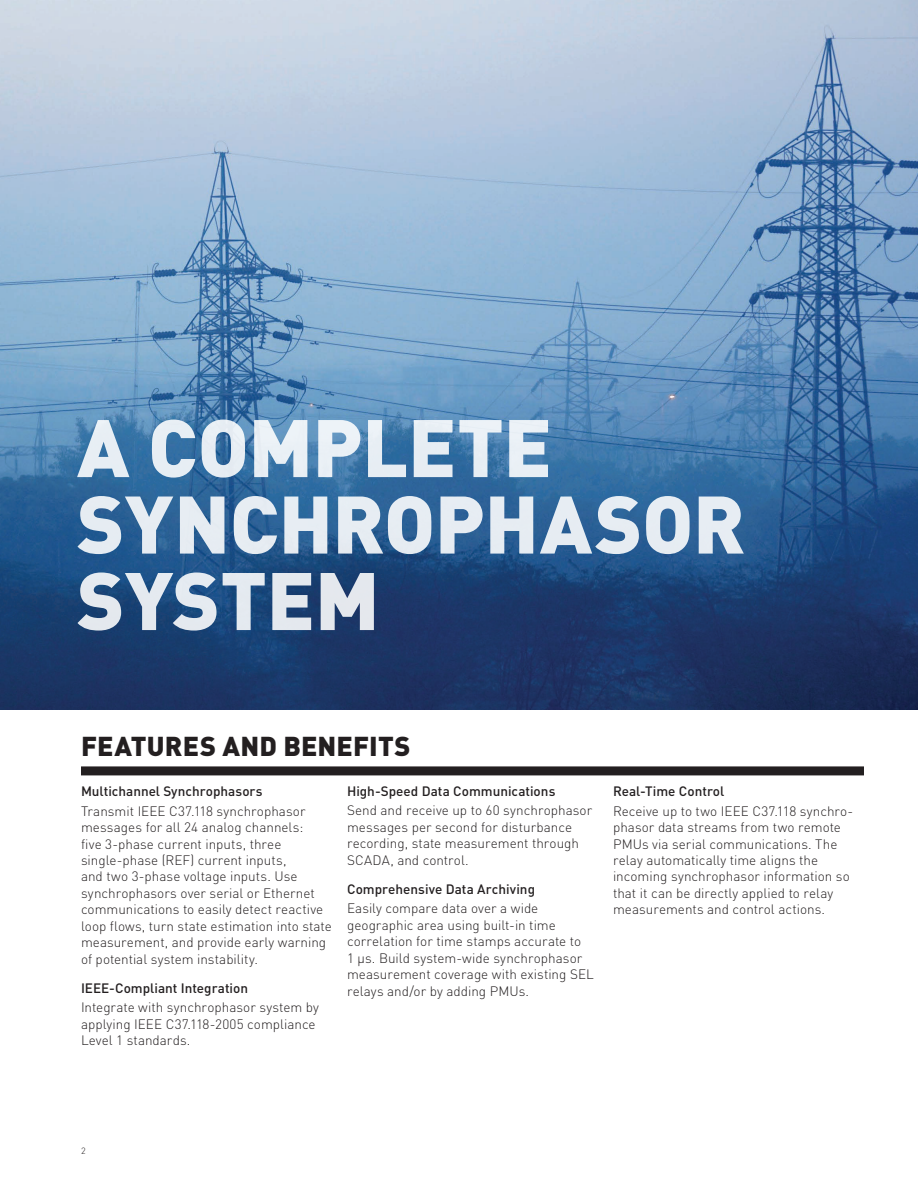
<style>
.page{position:relative;width:918px;height:1188px;background:#fff}
.page>*{position:absolute;margin:0;border:0;box-sizing:border-box;transform-origin:0 0}
.t1{font:900 80.1px/76.5px "DINOT";letter-spacing:-.005em;color:#fff}
.t2{font:900 27px "DINOT";letter-spacing:.005em;color:#231f20}
.t3{font:300 13.5px/16.5px "DINOT";color:#231f20}
.t4{font:500 13.5px "DINOT";color:#231f20}
.t5{font:300 9px "DINOT";color:#231f20}
</style>
<div class="page">
<img style="left:0;top:0;width:918px;height:710px">
<div style="left:81px;top:766px;width:783px;height:9px;background:#231f20"></div>
<h1 class="t1" style="left:77px;top:407px;width:670px">A COMPLETE<br>SYNCHROPHASOR<br>SYSTEM</h1>
<h2 class="t2" style="left:81px;top:728px;width:331px">FEATURES AND BENEFITS</h2>
<p class="t4" style="left:81px;top:783px;width:183px">Multichannel Synchrophasors</p>
<p class="t3" style="left:81px;top:802px;width:252px">Transmit IEEE C37.118 synchrophasor messages for all 24 analog channels:<br>five 3-phase current inputs, three single-phase (REF) current inputs,<br>and two 3-phase voltage inputs. Use synchrophasors over serial or Ethernet communications to easily detect reactive loop flows, turn state estimation into state measurement, and provide early warning of potential system instability.</p>
<p class="t4" style="left:81px;top:980px;width:169px">IEEE-Compliant Integration</p>
<p class="t3" style="left:81px;top:999px;width:240px">Integrate with synchrophasor system by applying IEEE C37.118-2005 compliance<br>Level 1 standards.</p>
<p class="t4" style="left:347px;top:783px;width:210px">High-Speed Data Communications</p>
<p class="t3" style="left:347px;top:802px;width:247px">Send and receive up to 60 synchrophasor messages per second for disturbance recording, state measurement through SCADA, and control.</p>
<p class="t4" style="left:347px;top:881px;width:190px">Comprehensive Data Archiving</p>
<p class="t3" style="left:347px;top:900px;width:248px">Easily compare data over a wide geographic area using built-in time correlation for time stamps accurate to<br>1 μs. Build system-wide synchrophasor measurement coverage with existing SEL relays and/or by adding PMUs.</p>
<p class="t4" style="left:613px;top:783px;width:113px">Real-Time Control</p>
<p class="t3" style="left:613px;top:802px;width:242px">Receive up to two IEEE C37.118 synchro&shy;phasor data streams from two remote PMUs via serial communications. The relay automatically time aligns the incoming synchrophasor information so that it can be directly applied to relay measurements and control actions.</p>
<p class="t5" style="left:81px;top:1146px;width:6px">2</p>
</div>
